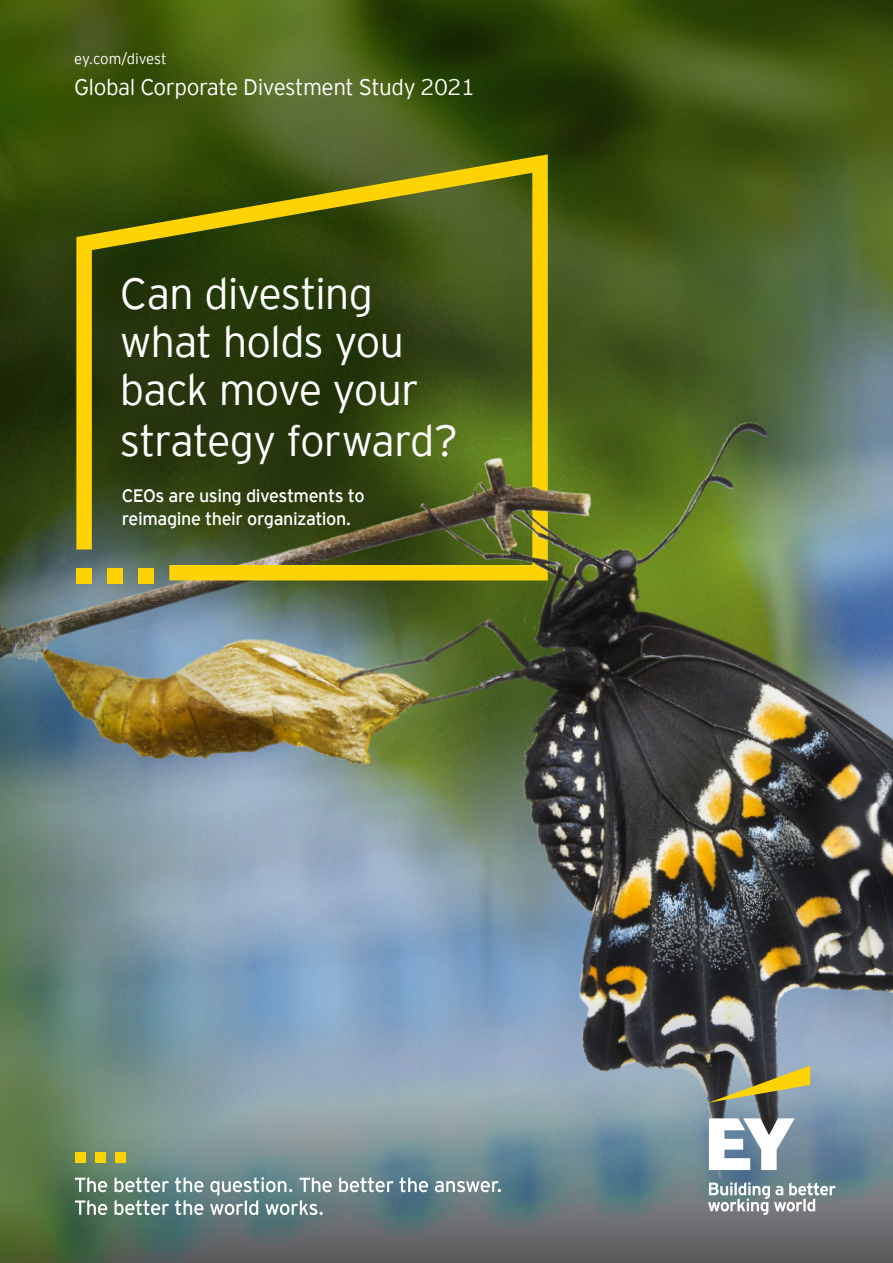
<style>
.page{position:relative;width:893px;height:1263px;background:#fff}
.page>*{position:absolute;margin:0;border:0;box-sizing:border-box;transform-origin:0 0}
.t1{font:300 43.5px/48.9px "EY Interstate";letter-spacing:-.025em;color:#fff}
.Cover-Global{font:300 22.5px "EY Interstate";letter-spacing:-.02em;color:#fff}
.t2{font:18px/22.5px "EY Interstate";letter-spacing:-.025em;color:#fff}
.Cover-Edition{font:300 15px "EY Interstate";letter-spacing:-.01em;color:#fff}
</style>
<div class="page">
<img style="left:182px;top:0;width:711px;height:964px">
<svg style="left:182px;top:964px;width:711px;height:299px;background:#768894"></svg>
<img style="left:0;top:0;width:182px;height:1263px">
<div style="left:75px;top:1152px;width:11px;height:11px;background:#fed304"></div>
<div style="left:95px;top:1152px;width:11px;height:11px;background:#fed304"></div>
<div style="left:115px;top:1152px;width:11px;height:11px;background:#fed304"></div>
<svg style="left:75px;top:1177px;width:32px;height:15px"></svg>
<svg style="left:115px;top:1177px;width:54px;height:15px"></svg>
<svg style="left:175px;top:1177px;width:29px;height:15px"></svg>
<svg style="left:339px;top:1177px;width:54px;height:15px"></svg>
<svg style="left:399px;top:1177px;width:29px;height:15px"></svg>
<svg style="left:435px;top:1181px;width:66px;height:11px"></svg>
<svg style="left:75px;top:1200px;width:32px;height:15px"></svg>
<svg style="left:115px;top:1200px;width:54px;height:15px"></svg>
<svg style="left:175px;top:1200px;width:29px;height:15px"></svg>
<svg style="left:210px;top:1177px;width:122px;height:38px;background:#859d9f"></svg>
<svg style="left:69px;top:145px;width:487px;height:443px;background:#445011"></svg>
<div style="left:76px;top:568px;width:16px;height:16px;background:#fed304"></div>
<div style="left:107px;top:568px;width:16px;height:16px;background:#fed304"></div>
<div style="left:138px;top:568px;width:16px;height:16px;background:#fed304"></div>
<img style="left:314px;top:0;width:579px;height:576px">
<svg style="left:708px;top:1065px;width:102px;height:38px;background:#8a875a"></svg>
<svg style="left:708px;top:1118px;width:128px;height:97px"></svg>
<p class="Cover-Edition" style="left:74px;top:48px;width:94px">ey.com/divest</p>
<p class="Cover-Global" style="left:74px;top:71px;width:402px">Global Corporate Divestment Study 2021</p>
<p class="t1" style="left:120px;top:267px;width:340px">Can divesting what holds you back move your strategy forward?</p>
<p class="t2" style="left:122px;top:483px;width:244px">CEOs are using divestments to reimagine their organization.</p>
</div>
